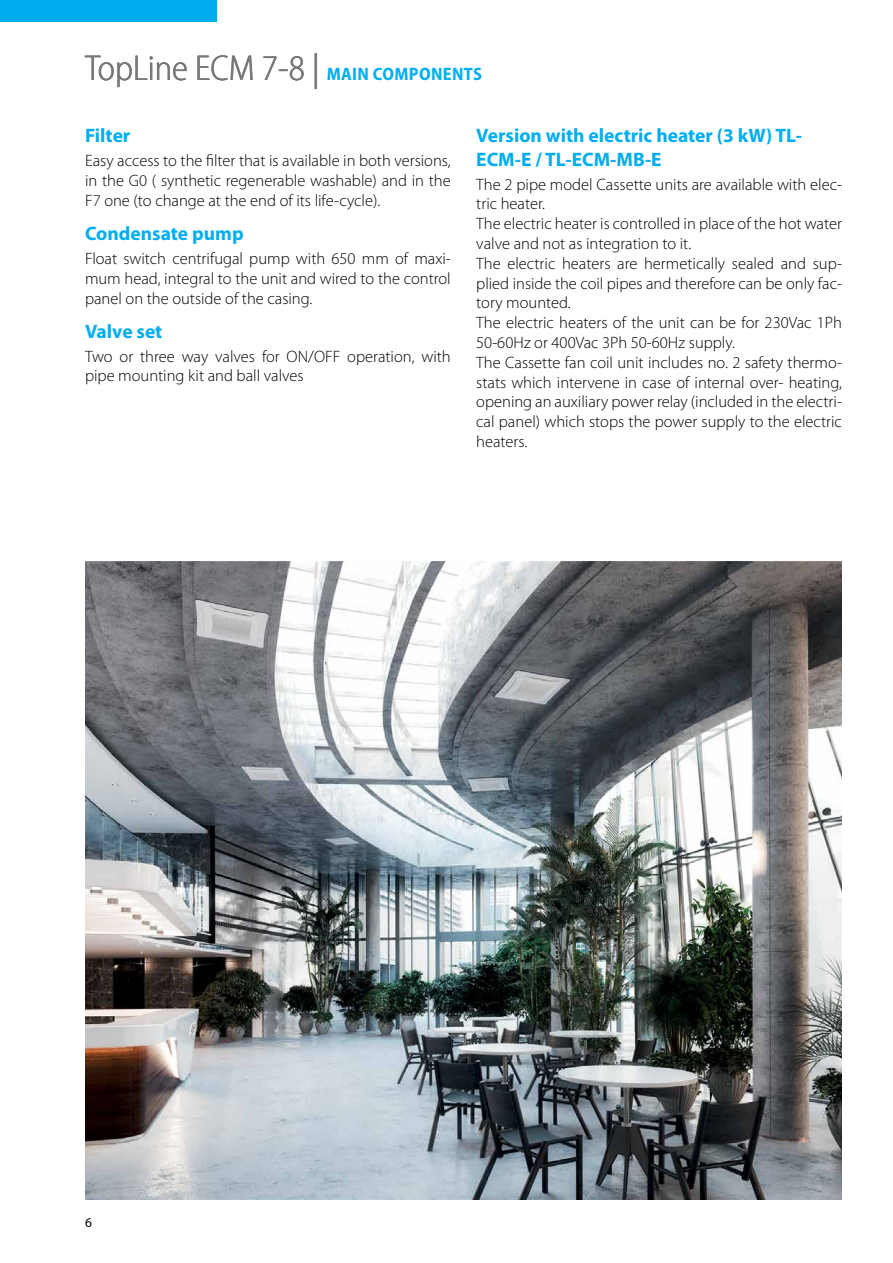
<style>
.page{position:relative;width:893px;height:1263px;background:#fff}
.page>*{position:absolute;margin:0;border:0;box-sizing:border-box;transform-origin:0 0}
.t1{font:300 semi-condensed 36px "Myriad Pro";color:#77787b}
.t2{font:700 19.5px/23.4px "Myriad Pro";color:#00aeef}
.t3{font:300 16.5px/19.8px "Myriad Pro";color:#000;text-align:justify}
.t4{font:13.5px "Myriad Pro";color:#000}
.s1{font-weight:700;font-size:18px;color:#00aeef}
</style>
<div class="page">
<div style="left:0;top:0;width:217px;height:21px;background:#00aeef"></div>
<img style="left:85px;top:561px;width:757px;height:638px">
<h1 class="t1" style="left:85px;top:46px;width:398px">TopLine ECM 7-8 | <span class="s1">MAIN COMPONENTS</span></h1>
<p class="t2" style="left:85px;top:123px;width:47px">Filter</p>
<p class="t3" style="left:85px;top:151px;width:367px">Easy access to the filter that is available in both versions, in the G0 ( synthetic regenerable washable) and in the F7 one (to change at the end of its life-cycle).</p>
<p class="t2" style="left:85px;top:221px;width:160px">Condensate pump</p>
<p class="t3" style="left:85px;top:248px;width:367px">Float switch centrifugal pump with 650 mm of maxi&shy;mum head, integral to the unit and wired to the control panel on the outside of the casing.</p>
<p class="t2" style="left:85px;top:319px;width:79px">Valve set</p>
<p class="t3" style="left:85px;top:346px;width:367px">Two or three way valves for ON/OFF operation, with pipe mounting kit and ball valves</p>
<p class="t2" style="left:476px;top:123px;width:327px">Version with electric heater (3 kW) TL-<br>ECM-E / TL-ECM-MB-E</p>
<p class="t3" style="left:476px;top:174px;width:367px;text-align:left">The 2 pipe model Cassette units are available with elec&shy;tric heater.<br>The electric heater is controlled in place of the hot water valve and not as integration to it.<br>The electric heaters are hermetically sealed and sup&shy;plied inside the coil pipes and therefore can be only fac&shy;tory mounted.<br>The electric heaters of the unit can be for 230Vac 1Ph 50-60Hz or 400Vac 3Ph 50-60Hz supply.<br>The Cassette fan coil unit includes no. 2 safety thermo&shy;stats which intervene in case of internal over- heating, opening an auxiliary power relay (included in the electri&shy;cal panel) which stops the power supply to the electric heaters.</p>
<p class="t4" style="left:85px;top:1214px;width:8px">6</p>
</div>
